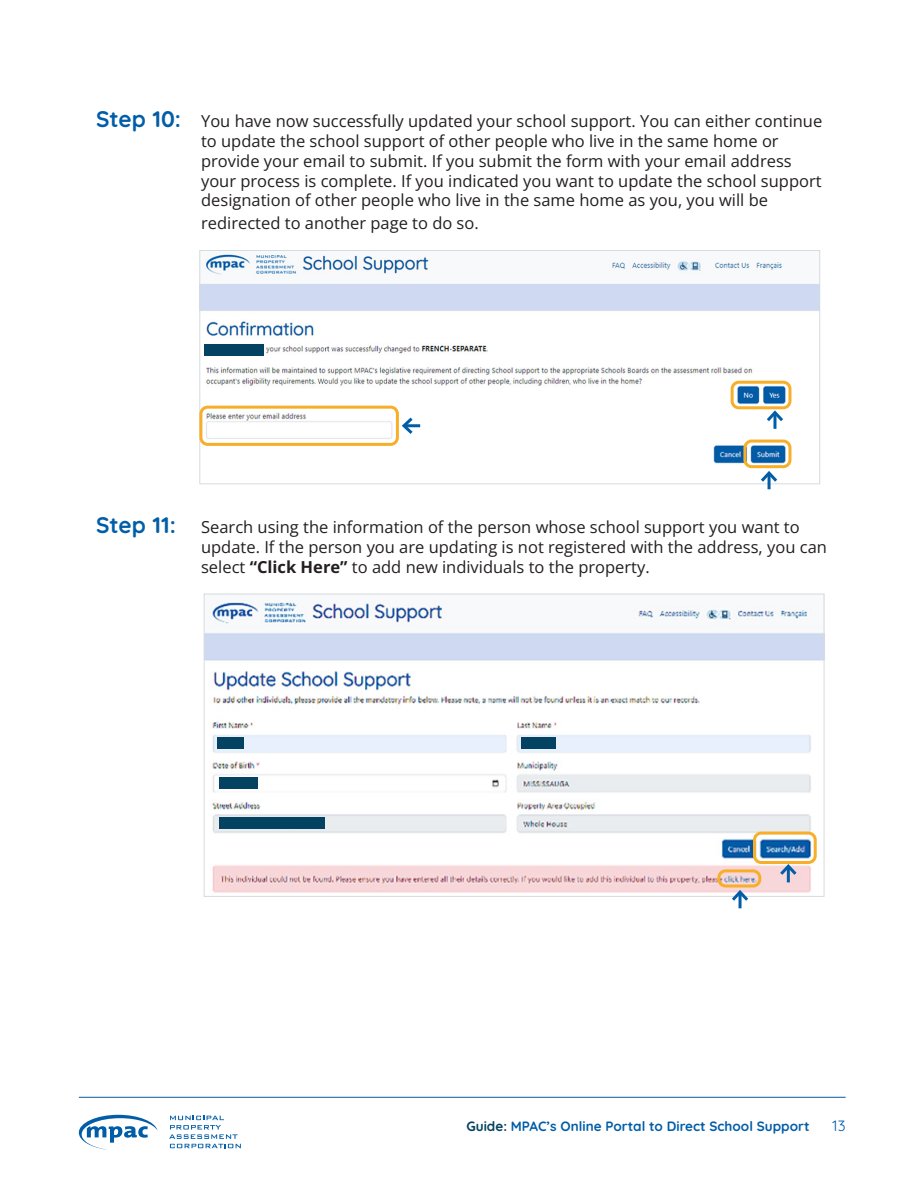
<style>
.page{position:relative;width:918px;height:1188px;background:#fff}
.page>*{position:absolute;margin:0;border:0;box-sizing:border-box;transform-origin:0 0}
.t1{font:16.5px/19.8px "Open Sans";color:#231f20}
.t2{font:300 15px "Quicksand";color:#015da7}
.t3{font:300 13.5px "Quicksand";color:#015da7}
.s1{font-family:"Quicksand";font-weight:300;font-size:22.5px;color:#015da7}
.s2{font-weight:700}
.s3{color:#034260}
</style>
<div class="page">
<hr style="left:79px;top:1097px;width:767px;height:1px;background:#015da7">
<svg style="left:79px;top:1115px;width:79px;height:35px"></svg>
<svg style="left:169px;top:1116px;width:72px;height:32px"></svg>
<img style="left:201px;top:254px;width:617px;height:215px">
<div style="left:199px;top:250px;width:621px;height:234px;border:1px solid #d6dbde"></div>
<img style="left:206px;top:600px;width:616px;height:293px">
<div style="left:731px;top:381px;width:60px;height:28px;border:3px solid #f7ae29;border-radius:7px"></div>
<div style="left:204px;top:345px;width:60px;height:11px;background:#034260"></div>
<div style="left:199px;top:406px;width:200px;height:40px;border:3px solid #f7ae29;border-radius:7px"></div>
<div style="left:743px;top:440px;width:48px;height:28px;border:3px solid #f7ae29;border-radius:7px"></div>
<div style="left:217px;top:738px;width:27px;height:11px;background:#034260"></div>
<div style="left:521px;top:738px;width:34px;height:11px;background:#034260"></div>
<div style="left:219px;top:778px;width:39px;height:11px;background:#034260"></div>
<div style="left:219px;top:818px;width:106px;height:11px;background:#034260"></div>
<div style="left:753px;top:832px;width:64px;height:32px;border:3px solid #f7ae29;border-radius:7px"></div>
<div style="left:717px;top:869px;width:44px;height:18px;border:3px solid #f7ae29;border-radius:7px"></div>
<hr style="left:404px;top:424px;width:16px;height:3px;background:#015da7">
<svg style="left:400px;top:414px;width:16px;height:23px"></svg>
<hr style="left:773px;top:413px;width:3px;height:16px;background:#015da7">
<svg style="left:764px;top:408px;width:22px;height:16px"></svg>
<hr style="left:768px;top:473px;width:3px;height:16px;background:#015da7">
<svg style="left:758px;top:471px;width:22px;height:14px"></svg>
<hr style="left:787px;top:866px;width:3px;height:16px;background:#015da7">
<svg style="left:777px;top:862px;width:23px;height:16px"></svg>
<hr style="left:739px;top:892px;width:3px;height:16px;background:#015da7">
<svg style="left:729px;top:888px;width:22px;height:16px"></svg>
<p class="t1" style="left:201px;top:111px;width:623px;text-indent:-105px"><span class="s1">Step 10:</span> You have now successfully updated your school support. You can either continue to update the school support of other people who live in the same home or provide your email to submit. If you submit the form with your email address your process is complete. If you indicated you want to update the school support designation of other people who live in the same home as you, you will be</p>
<p class="t1" style="left:201px;top:213px;width:279px">redirected to another page to do so.</p>
<p class="t1" style="left:201px;top:517px;width:627px;text-indent:-105px"><span class="s1">Step 11:</span> Search using the information of the person whose school support you want to update. If the person you are updating is not registered with the address, you can select <span class="s2">“Click Here”</span> to add new individuals to the property.</p>
<p class="t3" style="left:466px;top:1116px;width:345px"><span class="s3">Guide:</span> MPAC’s Online Portal to Direct School Support</p>
<p class="t2" style="left:832px;top:1114px;width:15px">13</p>
</div>
